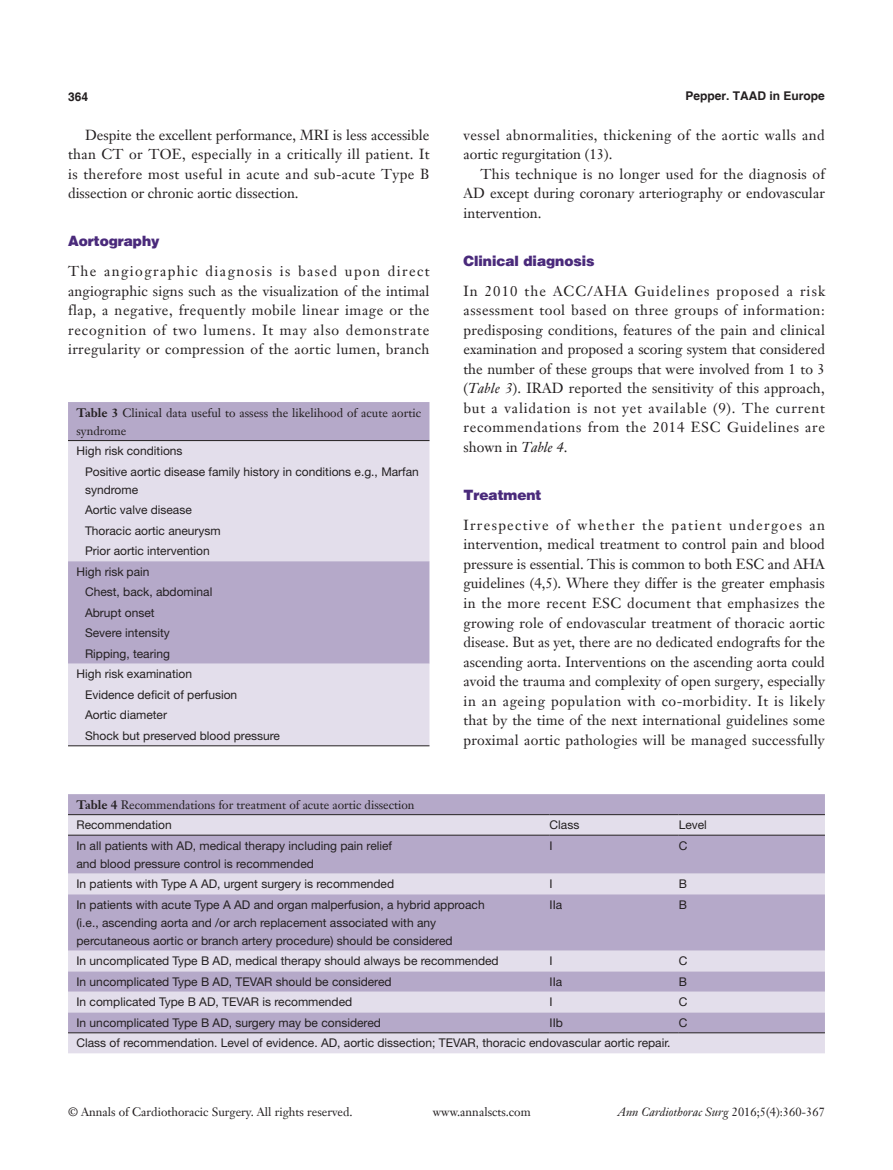
<style>
.page{position:relative;width:893px;height:1170px;background:#fff}
.page>*{position:absolute;margin:0;border:0;box-sizing:border-box;transform-origin:0 0}
.t1{font:14.25px/19.5px "Janson Text LT";letter-spacing:.02em;color:#231f20;text-align:justify}
.t2{font:900 14.25px "Helvetica";color:#4a2a7b}
.t3{font:12px/18px "Helvetica Neue LT Pro";color:#231f20}
.t4{font:12px/18px "Janson Text LT";color:#231f20}
.t5{font:italic 12px "Janson Text LT";color:#231f20}
.t6{font:700 12px "Helvetica";color:#231f20}
.s1{font-weight:700}
.s2{font-style:italic}
.s3{font-style:normal}
</style>
<div class="page">
<div style="left:68px;top:402px;width:361px;height:38px;background:#b5a9c9"></div>
<svg style="left:68px;top:441px;width:361px;height:304px;background:#d3ccdf"></svg>
<hr style="left:68px;top:745px;width:361px;height:1px;background:#231f20">
<hr style="left:68px;top:440px;width:361px;height:1px;background:#231f20">
<div style="left:68px;top:794px;width:757px;height:20px;background:#b5a9c9"></div>
<svg style="left:68px;top:815px;width:757px;height:238px;background:#c8bfd6"></svg>
<hr style="left:68px;top:814px;width:482px;height:1px;background:#231f20">
<hr style="left:550px;top:814px;width:129px;height:1px;background:#231f20">
<hr style="left:679px;top:814px;width:146px;height:1px;background:#231f20">
<hr style="left:68px;top:834px;width:482px;height:1px;background:#231f20">
<hr style="left:550px;top:834px;width:129px;height:1px;background:#231f20">
<hr style="left:679px;top:834px;width:146px;height:1px;background:#231f20">
<hr style="left:68px;top:1032px;width:482px;height:1px;background:#231f20">
<hr style="left:550px;top:1032px;width:129px;height:1px;background:#231f20">
<hr style="left:679px;top:1032px;width:146px;height:1px;background:#231f20">
<p class="t6" style="left:68px;top:89px;width:22px">364</p>
<p class="t6" style="left:686px;top:88px;width:141px">Pepper. TAAD in Europe</p>
<p class="t1" style="left:68px;top:125px;width:363px;text-indent:17px">Despite the excellent performance, MRI is less accessible than CT or TOE, especially in a critically ill patient. It is therefore most useful in acute and sub-acute Type B dissection or chronic aortic dissection.</p>
<p class="t2" style="left:68px;top:232px;width:93px">Aortography</p>
<p class="t1" style="left:68px;top:261px;width:363px">The angiographic diagnosis is based upon direct angiographic signs such as the visualization of the intimal flap, a negative, frequently mobile linear image or the recognition of two lumens. It may also demonstrate irregularity or compression of the aortic lumen, branch</p>
<p class="t4" style="left:77px;top:403px;width:346px"><span class="s1">Table 3</span> Clinical data useful to assess the likelihood of acute aortic syndrome</p>
<p class="t3" style="left:85px;top:440px;width:335px;line-height:20.5px;text-indent:-9px">High risk conditions<br>Positive aortic disease family history in conditions e.g., Marfan</p>
<p class="t3" style="left:85px;top:480px;width:55px">syndrome</p>
<p class="t3" style="left:85px;top:500px;width:108px">Aortic valve disease</p>
<p class="t3" style="left:85px;top:521px;width:137px">Thoracic aortic aneurysm</p>
<p class="t3" style="left:85px;top:541px;width:126px">Prior aortic intervention</p>
<p class="t3" style="left:77px;top:562px;width:74px">High risk pain</p>
<p class="t3" style="left:85px;top:582px;width:129px">Chest, back, abdominal</p>
<p class="t3" style="left:85px;top:603px;width:71px">Abrupt onset</p>
<p class="t3" style="left:85px;top:623px;width:86px">Severe intensity</p>
<p class="t3" style="left:85px;top:644px;width:86px">Ripping, tearing</p>
<p class="t3" style="left:77px;top:664px;width:117px">High risk examination</p>
<p class="t3" style="left:85px;top:685px;width:154px">Evidence deficit of perfusion</p>
<p class="t3" style="left:85px;top:705px;width:83px">Aortic diameter</p>
<p class="t3" style="left:85px;top:726px;width:197px">Shock but preserved blood pressure</p>
<p class="t1" style="left:463px;top:125px;width:363px">vessel abnormalities, thickening of the aortic walls and aortic regurgitation (13).</p>
<p class="t1" style="left:463px;top:164px;width:363px;text-indent:17px">This technique is no longer used for the diagnosis of AD except during coronary arteriography or endovascular intervention.</p>
<p class="t2" style="left:463px;top:251px;width:133px">Clinical diagnosis</p>
<p class="t1" style="left:463px;top:281px;width:363px">In 2010 the ACC/AHA Guidelines proposed a risk assessment tool based on three groups of information: predisposing conditions, features of the pain and clinical examination and proposed a scoring system that considered the number of these groups that were involved from 1 to 3 (<span class="s2">Table 3</span>). IRAD reported the sensitivity of this approach, but a validation is not yet available (9). The current recommendations from the 2014 ESC Guidelines are shown in <span class="s2">Table 4</span>.</p>
<p class="t2" style="left:463px;top:485px;width:80px">Treatment</p>
<p class="t1" style="left:463px;top:515px;width:363px">Irrespective of whether the patient undergoes an intervention, medical treatment to control pain and blood pressure is essential. This is common to both ESC and AHA guidelines (4,5). Where they differ is the greater emphasis in the more recent ESC document that emphasizes the growing role of endovascular treatment of thoracic aortic disease. But as yet, there are no dedicated endografts for the ascending aorta. Interventions on the ascending aorta could avoid the trauma and complexity of open surgery, especially in an ageing population with co-morbidity. It is likely that by the time of the next international guidelines some proximal aortic pathologies will be managed successfully</p>
<p class="t4" style="left:77px;top:795px;width:340px"><span class="s1">Table 4</span> Recommendations for treatment of acute aortic dissection</p>
<p class="t3" style="left:77px;top:815px;width:97px">Recommendation</p>
<p class="t3" style="left:550px;top:815px;width:31px">Class</p>
<p class="t3" style="left:679px;top:815px;width:30px">Level</p>
<p class="t3" style="left:77px;top:836px;width:317px">In all patients with AD, medical therapy including pain relief and blood pressure control is recommended</p>
<p class="t3" style="left:550px;top:836px;width:5px">I</p>
<p class="t3" style="left:679px;top:836px;width:10px">C</p>
<p class="t3" style="left:77px;top:874px;width:319px">In patients with Type A AD, urgent surgery is recommended</p>
<p class="t3" style="left:550px;top:874px;width:5px">I</p>
<p class="t3" style="left:679px;top:874px;width:10px">B</p>
<p class="t3" style="left:77px;top:895px;width:410px">In patients with acute Type A AD and organ malperfusion, a hybrid approach (i.e., ascending aorta and /or arch replacement associated with any percutaneous aortic or branch artery procedure) should be considered</p>
<p class="t3" style="left:550px;top:895px;width:14px">IIa</p>
<p class="t3" style="left:679px;top:895px;width:10px">B</p>
<p class="t3" style="left:77px;top:951px;width:424px">In uncomplicated Type B AD, medical therapy should always be recommended</p>
<p class="t3" style="left:550px;top:951px;width:5px">I</p>
<p class="t3" style="left:679px;top:951px;width:10px">C</p>
<p class="t3" style="left:77px;top:972px;width:317px">In uncomplicated Type B AD, TEVAR should be considered</p>
<p class="t3" style="left:550px;top:972px;width:14px">IIa</p>
<p class="t3" style="left:679px;top:972px;width:10px">B</p>
<p class="t3" style="left:77px;top:992px;width:277px">In complicated Type B AD, TEVAR is recommended</p>
<p class="t3" style="left:550px;top:992px;width:5px">I</p>
<p class="t3" style="left:679px;top:992px;width:10px">C</p>
<p class="t3" style="left:77px;top:1013px;width:306px">In uncomplicated Type B AD, surgery may be considered</p>
<p class="t3" style="left:550px;top:1013px;width:15px">IIb</p>
<p class="t3" style="left:679px;top:1013px;width:10px">C</p>
<p class="t3" style="left:77px;top:1033px;width:595px">Class of recommendation. Level of evidence. AD, aortic dissection; TEVAR, thoracic endovascular aortic repair.</p>
<p class="t4" style="left:68px;top:1103px;width:286px">© Annals of Cardiothoracic Surgery. All rights reserved.</p>
<p class="t4" style="left:433px;top:1103px;width:99px">www.annalscts.com</p>
<p class="t5" style="left:618px;top:1104px;width:209px">Ann Cardiothorac Surg <span class="s3">2016;5(4):360-367</span></p>
</div>
